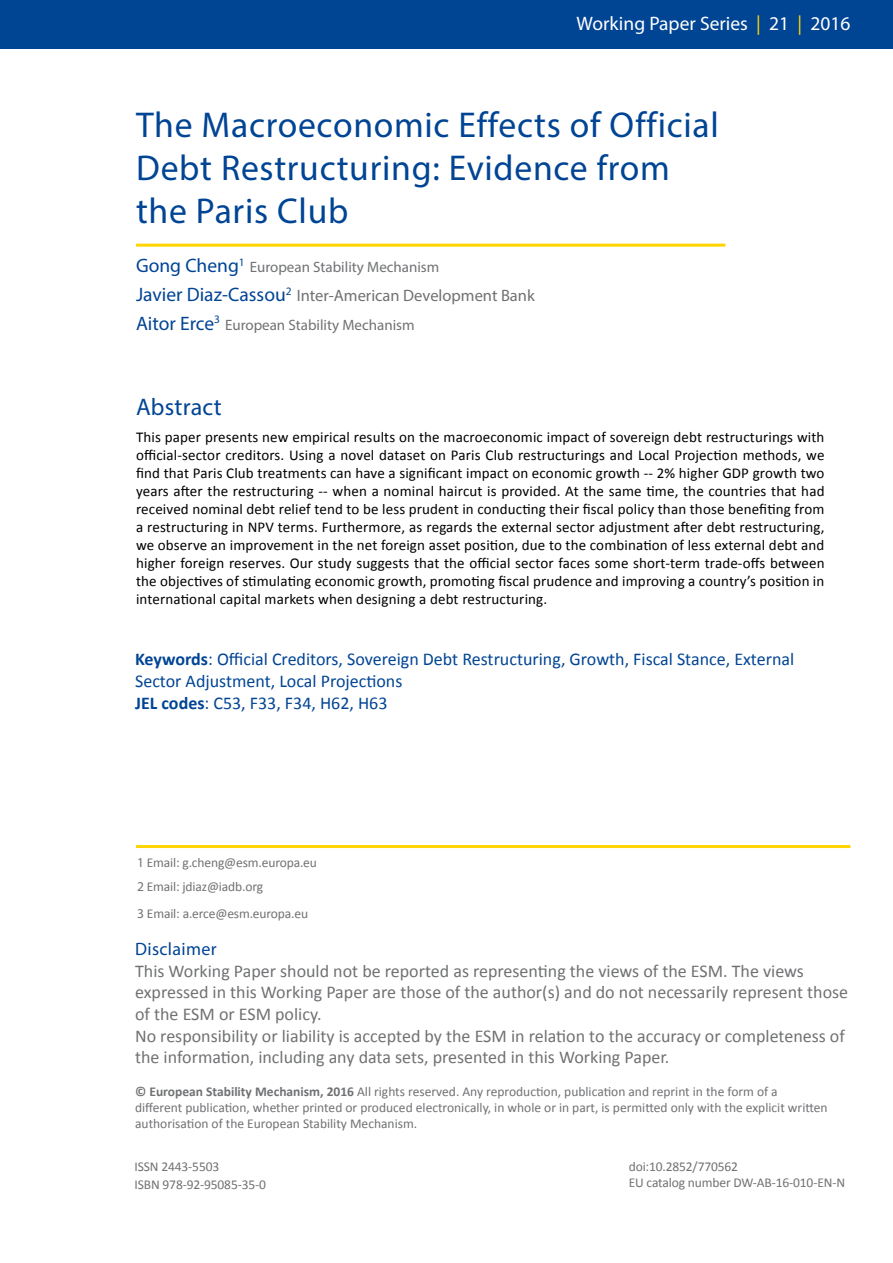
<style>
.page{position:relative;width:893px;height:1263px;background:#fff}
.page>*{position:absolute;margin:0;border:0;box-sizing:border-box;transform-origin:0 0}
.t1{font:36px/43.2px "Myriad Pro";letter-spacing:.02em;color:#004494}
.t2{font:24px "Myriad Pro";letter-spacing:.01em;color:#004494}
.t3{font:19.5px "Myriad Pro";color:#fff}
.t4{font:18px/21.6px "Calibri";color:#707173}
.t5{font:18px/21.6px "Calibri";color:#004494}
.t6{font:18px "Myriad Pro";letter-spacing:.02em;color:#004494}
.t7{font:16.5px "Myriad Pro";color:#707173}
.t8{font:15px/18px "Calibri";letter-spacing:.01em;color:#000;text-align:justify}
.t9{font:15px "Myriad Pro";color:#707173}
.t10{font:13.5px/16.2px "Calibri";color:#707173}
.s1{color:#ffd500}
.s2{font-size:19.5px;color:#004494}
.s3{font-weight:700}
.s4{font-family:"Myriad Pro"}
</style>
<div class="page">
<div style="left:0;top:0;width:893px;height:49px;background:#004494"></div>
<hr style="left:136px;top:845px;width:714px;height:3px;background:#ffd500">
<hr style="left:136px;top:244px;width:589px;height:3px;background:#ffd500">
<h3 class="t3" style="left:576px;top:12px;width:275px">Working Paper Series <span class="s1">|</span> 21 <span class="s1">|</span> 2016</h3>
<h1 class="t1" style="left:136px;top:102px;width:584px">The Macroeconomic Effects of Official<br>Debt Restructuring: Evidence from the Paris Club</h1>
<p class="t9" style="left:136px;top:258px;width:305px"><span class="s2">Gong Cheng</span><sup>1</sup> European Stability Mechanism</p>
<p class="t7" style="left:136px;top:285px;width:400px"><span class="s2">Javier Diaz-Cassou</span><sup>2</sup> Inter-American Development Bank</p>
<p class="t9" style="left:136px;top:316px;width:280px"><span class="s2">Aitor Erce</span><sup>3</sup> European Stability Mechanism</p>
<h2 class="t2" style="left:136px;top:393px;width:87px">Abstract</h2>
<p class="t8" style="left:136px;top:428px;width:690px">This paper presents new empirical results on the macroeconomic impact of sovereign debt restructurings with official-sector creditors. Using a novel dataset on Paris Club restructurings and Local Projection methods, we find that Paris Club treatments can have a significant impact on economic growth -- 2% higher GDP growth two years after the restructuring -- when a nominal haircut is provided. At the same time, the countries that had received nominal debt relief tend to be less prudent in conducting their fiscal policy than those benefiting from a restructuring in NPV terms. Furthermore, as regards the external sector adjustment after debt restructuring, we observe an improvement in the net foreign asset position, due to the combination of less external debt and higher foreign reserves. Our study suggests that the official sector faces some short-term trade-offs between the objectives of stimulating economic growth, promoting fiscal prudence and improving a country’s position in international capital markets when designing a debt restructuring.</p>
<p class="t5" style="left:135px;top:649px;width:661px"><span class="s3">Keywords</span>: Official Creditors, Sovereign Debt Restructuring, Growth, Fiscal Stance, External<br>Sector Adjustment, Local Projections<br><span class="s3">JEL codes</span>: C53, F33, F34, H62, H63</p>
<p class="t10" style="left:137px;top:851px;width:181px;line-height:24px"><span class="s4">1</span> Email: g.cheng@esm.europa.eu<br><span class="s4">2</span> Email: jdiaz@iadb.org</p>
<p class="t10" style="left:137px;top:906px;width:172px"><span class="s4">3</span> Email: a.erce@esm.europa.eu</p>
<p class="t6" style="left:135px;top:938px;width:83px">Disclaimer</p>
<p class="t4" style="left:135px;top:960px;width:715px">This Working Paper should not be reported as representing the views of the ESM. The views expressed in this Working Paper are those of the author(s) and do not necessarily represent those of the ESM or ESM policy.<br>No responsibility or liability is accepted by the ESM in relation to the accuracy or completeness of the information, including any data sets, presented in this Working Paper.</p>
<p class="t10" style="left:135px;top:1083px;width:694px"><span class="s3">© European Stability Mechanism, 2016</span> All rights reserved. Any reproduction, publication and reprint in the form of a different publication, whether printed or produced electronically, in whole or in part, is permitted only with the explicit written authorisation of the European Stability Mechanism.</p>
<p class="t10" style="left:135px;top:1157px;width:133px;line-height:18px">ISSN 2443-5503<br>ISBN 978-92-95085-35-0</p>
<p class="t10" style="left:629px;top:1158px;width:218px">doi:10.2852/770562<br>EU catalog number DW-AB-16-010-EN-N</p>
</div>
